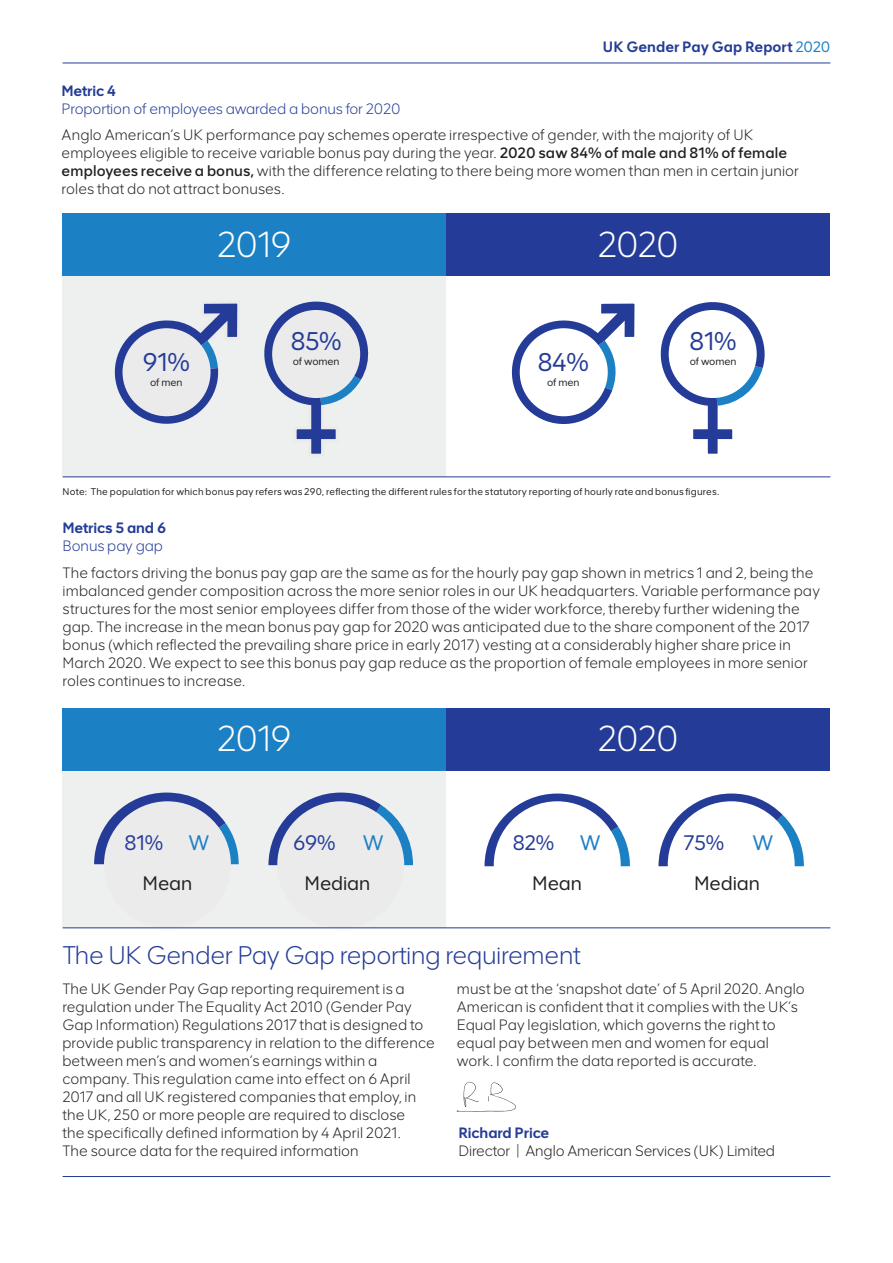
<style>
.page{position:relative;width:893px;height:1263px;background:#fff}
.page>*{position:absolute;margin:0;border:0;box-sizing:border-box;transform-origin:0 0}
.t1{font:300 36px "AA Text Beta 1";letter-spacing:-.02em;color:#fff}
.t2{font:100 36px "AA Headline Beta 1";color:#fff}
.CHART_OR_PULL_OUT_HE{font:300 25.5px "AA Text Beta 1";letter-spacing:-.01em;color:#243c97}
.t3{font:25.5px "AA Text Beta 1";letter-spacing:-.01em;color:#243c97}
.t4{font:21px "AA Text Beta 1";letter-spacing:-.01em;color:#243c97}
.t5{font:21px "AA Text Beta 1";color:#1b81c4}
.t6{font:19.5px "AA Text Beta 1";letter-spacing:-.005em;color:#231f20}
.Bodycopy{font:300 15px/18px "AA Text Beta 1";letter-spacing:.01em;color:#231f20}
.Sub-headings_15pt{font:300 15px/18px "AA Text Beta 1";letter-spacing:-.005em;color:#231f20}
.CHART_OR_PULL_OUT_HE-2{font:300 15px/18px "AA Text Beta 1";letter-spacing:-.005em;color:#243c97}
.CHART_OR_PULL_OUT_HE-3{font:700 15px/18px "AA Text Beta 1";color:#243c97}
.CHART_OR_PULL_OUT_HE-4{font:10.5px "AA Text Beta 1";letter-spacing:-.01em;color:#231f20}
.Bodycopy-2{font:9.75px "AA Text Beta 1";letter-spacing:.025em;color:#231f20}
.s1{font-weight:400;color:#1b81c4}
.s2{font-weight:700}
.s3{font-weight:600}
.s4{font-weight:300}
.s5{font-weight:700;color:#243c97}
</style>
<div class="page">
<div style="left:63px;top:276px;width:383px;height:200px;background:#eef0f0"></div>
<div style="left:63px;top:719px;width:383px;height:208px;background:#eef0f0"></div>
<svg style="left:114px;top:303px;width:124px;height:121px"></svg>
<div style="left:123px;top:328px;width:88px;height:88px;background:#ebebec;border-radius:50%"></div>
<svg style="left:264px;top:301px;width:105px;height:153px"></svg>
<div style="left:272px;top:310px;width:88px;height:88px;background:#ebebec;border-radius:50%"></div>
<svg style="left:511px;top:303px;width:124px;height:121px"></svg>
<div style="left:520px;top:328px;width:88px;height:88px;background:#fff;border-radius:50%"></div>
<svg style="left:658px;top:793px;width:146px;height:73px"></svg>
<svg style="left:484px;top:793px;width:146px;height:73px"></svg>
<svg style="left:268px;top:792px;width:145px;height:73px"></svg>
<svg style="left:94px;top:792px;width:145px;height:72px"></svg>
<div style="left:668px;top:801px;width:127px;height:127px;background:#fff;border-radius:50%"></div>
<div style="left:494px;top:801px;width:127px;height:127px;background:#fff;border-radius:50%"></div>
<div style="left:277px;top:801px;width:127px;height:127px;background:#ebebec;border-radius:50%"></div>
<div style="left:104px;top:801px;width:127px;height:127px;background:#ebebec;border-radius:50%"></div>
<svg style="left:660px;top:302px;width:105px;height:152px"></svg>
<hr style="left:63px;top:63px;width:767px;height:1px;background:#243c97">
<div style="left:446px;top:213px;width:384px;height:63px;background:#243c97"></div>
<div style="left:63px;top:213px;width:383px;height:63px;background:#1b81c4"></div>
<hr style="left:63px;top:476px;width:767px;height:1px;background:#243c97">
<div style="left:669px;top:310px;width:88px;height:88px;background:#fff;border-radius:50%"></div>
<div style="left:63px;top:707px;width:383px;height:63px;background:#1b81c4"></div>
<div style="left:446px;top:707px;width:384px;height:63px;background:#243c97"></div>
<hr style="left:63px;top:927px;width:767px;height:1px;background:#243c97">
<hr style="left:63px;top:1176px;width:767px;height:1px;background:#243c97">
<svg style="left:457px;top:1082px;width:59px;height:30px"></svg>
<p class="CHART_OR_PULL_OUT_HE-3" style="left:603px;top:37px;width:229px">UK Gender Pay Gap Report <span class="s1">2020</span></p>
<p class="CHART_OR_PULL_OUT_HE-2" style="left:62px;top:81px;width:340px"><span class="s2">Metric 4<br></span>Proportion of employees awarded a bonus for 2020</p>
<p class="Bodycopy" style="left:62px;top:126px;width:739px">Anglo American’s UK performance pay schemes operate irrespective of gender, with the majority of UK employees eligible to receive variable bonus pay during the year. <span class="s3">2020 saw 84% of male and 81% of female employees receive a bonus,</span> with the difference relating to there being more women than men in certain junior roles that do not attract bonuses.</p>
<p class="t1" style="left:217px;top:221px;width:77px">2019</p>
<p class="t1" style="left:598px;top:221px;width:83px">2020</p>
<p class="t3" style="left:143px;top:346px;width:49px">91%</p>
<p class="CHART_OR_PULL_OUT_HE-4" style="left:150px;top:375px;width:34px">of men</p>
<p class="t3" style="left:291px;top:325px;width:53px">85%</p>
<p class="CHART_OR_PULL_OUT_HE-4" style="left:293px;top:355px;width:48px">of women</p>
<p class="t3" style="left:538px;top:346px;width:53px">84%</p>
<p class="CHART_OR_PULL_OUT_HE-4" style="left:547px;top:375px;width:34px">of men</p>
<p class="t3" style="left:690px;top:325px;width:48px">81%</p>
<p class="CHART_OR_PULL_OUT_HE-4" style="left:690px;top:355px;width:48px">of women</p>
<p class="Bodycopy-2" style="left:63px;top:486px;width:658px">Note: The population for which bonus pay refers was 290, reflecting the different rules for the statutory reporting of hourly rate and bonus figures.</p>
<p class="CHART_OR_PULL_OUT_HE-3" style="left:63px;top:519px;width:105px">Metrics 5 and 6<br><span class="s4">Bonus pay gap</span></p>
<p class="Bodycopy" style="left:63px;top:563px;width:759px">The factors driving the bonus pay gap are the same as for the hourly pay gap shown in metrics 1 and 2, being the imbalanced gender composition across the more senior roles in our UK headquarters. Variable performance pay structures for the most senior employees differ from those of the wider workforce, thereby further widening the gap. The increase in the mean bonus pay gap for 2020 was anticipated due to the share component of the 2017 bonus (which reflected the prevailing share price in early 2017) vesting at a considerably higher share price in March 2020. We expect to see this bonus pay gap reduce as the proportion of female employees in more senior roles continues to increase.</p>
<p class="t1" style="left:217px;top:716px;width:77px">2019</p>
<p class="t1" style="left:598px;top:716px;width:83px">2020</p>
<p class="t2" style="left:606px;top:716px;width:67px">2018</p>
<p class="t4" style="left:125px;top:829px;width:40px">81%</p>
<p class="t4" style="left:293px;top:829px;width:44px">69%</p>
<p class="t4" style="left:513px;top:829px;width:43px">82%</p>
<p class="t4" style="left:684px;top:829px;width:42px">75%</p>
<p class="t5" style="left:188px;top:830px;width:22px">W</p>
<p class="t5" style="left:363px;top:830px;width:22px">W</p>
<p class="t5" style="left:580px;top:830px;width:22px">W</p>
<p class="t5" style="left:752px;top:830px;width:22px">W</p>
<p class="t6" style="left:143px;top:871px;width:51px">Mean</p>
<p class="t6" style="left:305px;top:871px;width:67px">Median</p>
<p class="t6" style="left:532px;top:871px;width:51px">Mean</p>
<p class="t6" style="left:694px;top:871px;width:67px">Median</p>
<p class="CHART_OR_PULL_OUT_HE" style="left:62px;top:939px;width:520px">The UK Gender Pay Gap reporting requirement</p>
<p class="Bodycopy" style="left:62px;top:979px;width:374px">The UK Gender Pay Gap reporting requirement is a regulation under The Equality Act 2010 (Gender Pay Gap Information) Regulations 2017 that is designed to provide public transparency in relation to the difference between men’s and women’s earnings within a company. This regulation came into effect on 6 April 2017 and all UK registered companies that employ, in the UK, 250 or more people are required to disclose<br>the specifically defined information by 4 April 2021.<br>The source data for the required information</p>
<p class="Bodycopy" style="left:457px;top:979px;width:350px">must be at the ‘snapshot date’ of 5 April 2020. Anglo American is confident that it complies with the UK’s Equal Pay legislation, which governs the right to equal pay between men and women for equal work. I confirm the data reported is accurate.</p>
<p class="Sub-headings_15pt" style="left:458px;top:1123px;width:318px"><span class="s5">Richard Price<br></span>Director | Anglo American Services (UK) Limited</p>
</div>
